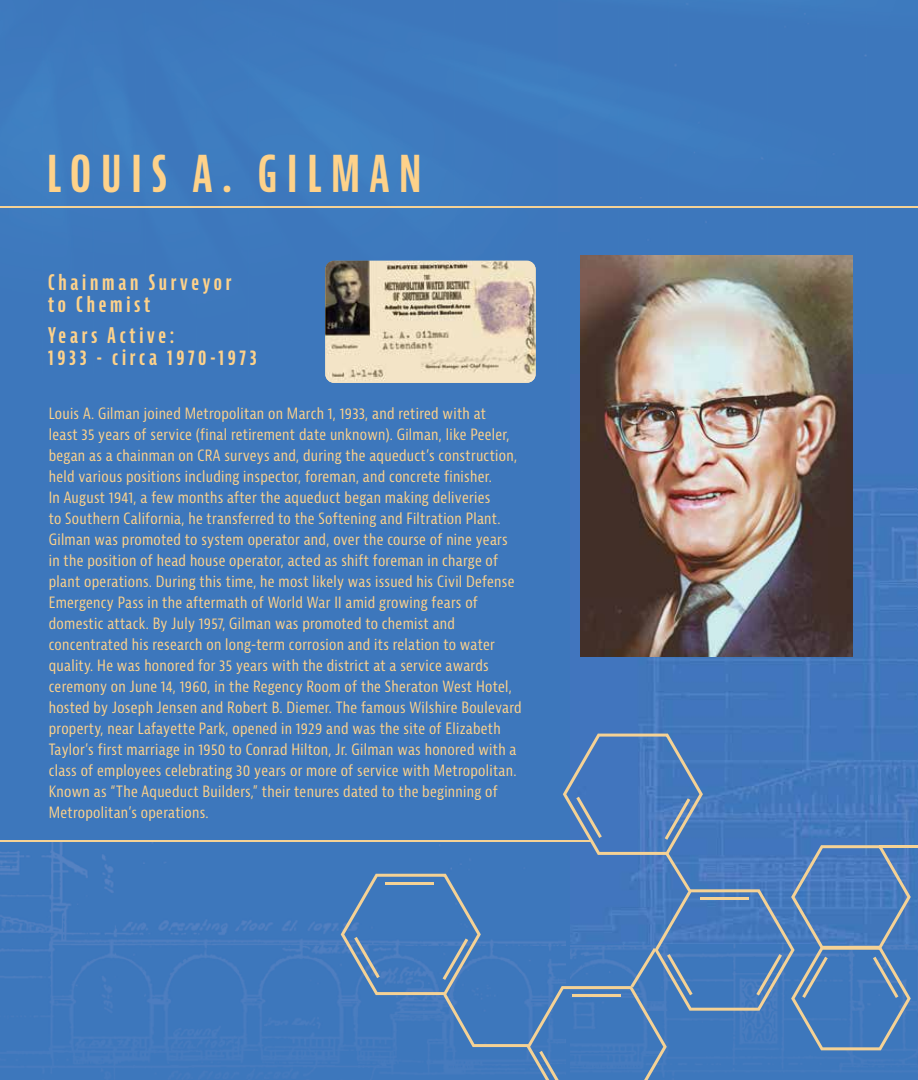
<style>
.page{position:relative;width:918px;height:1080px;background:#3d77bc}
.page>*{position:absolute;margin:0;border:0;box-sizing:border-box;transform-origin:0 0}
.t1{font:700 extra-condensed 49.5px "Bernina Sans";letter-spacing:.2em;color:#fed28a}
.t2{font:700 extra-condensed 21px/22.2px "Bernina Sans";letter-spacing:.18em;color:#fed28a}
.t3{font:condensed 15.15px/21px "Bernina Sans";letter-spacing:.02em;color:#fed28a}
</style>
<div class="page">
<img style="left:580px;top:374px;width:337px;height:637px">
<img style="left:917px;top:489px;width:1px;height:460px">
<img style="left:0;top:841px;width:341px;height:226px">
<svg style="left:341px;top:734px;width:570px;height:346px"></svg>
<hr style="left:879px;top:845px;width:39px;height:3px;background:#f5d295">
<img style="left:0;top:3px;width:918px;height:371px">
<hr style="left:0;top:840px;width:590px;height:1px;background:#f5d295">
<hr style="left:0;top:207px;width:917px;height:1px;background:#f5d295">
<img style="left:581px;top:256px;width:271px;height:400px">
<img style="left:325px;top:261px;width:211px;height:122px">
<h1 class="t1" style="left:47px;top:145px;width:376px">LOUIS A. GILMAN</h1>
<h2 class="t2" style="left:48px;top:272px;width:185px">Chainman Surveyor to Chemist</h2>
<h2 class="t2" style="left:48px;top:325px;width:210px">Years Active:<br>1933 - circa 1970-1973</h2>
<p class="t3" style="left:49px;top:404px;width:474px">Louis A. Gilman joined Metropolitan on March 1, 1933, and retired with at<br>least 35 years of service (final retirement date unknown). Gilman, like Peeler, began as a chainman on CRA surveys and, during the aqueduct’s construction, held various positions including inspector, foreman, and concrete finisher.<br>In August 1941, a few months after the aqueduct began making deliveries<br>to Southern California, he transferred to the Softening and Filtration Plant.<br>Gilman was promoted to system operator and, over the course of nine years in the position of head house operator, acted as shift foreman in charge of plant operations. During this time, he most likely was issued his Civil Defense Emergency Pass in the aftermath of World War II amid growing fears of domestic attack. By July 1957, Gilman was promoted to chemist and concentrated his research on long-term corrosion and its relation to water quality. He was honored for 35 years with the district at a service awards ceremony on June 14, 1960, in the Regency Room of the Sheraton West Hotel, hosted by Joseph Jensen and Robert B. Diemer. The famous Wilshire Boulevard property, near Lafayette Park, opened in 1929 and was the site of Elizabeth Taylor’s first marriage in 1950 to Conrad Hilton, Jr. Gilman was honored with a class of employees celebrating 30 years or more of service with Metropolitan.<br>Known as “The Aqueduct Builders,” their tenures dated to the beginning of Metropolitan’s operations.</p>
</div>
